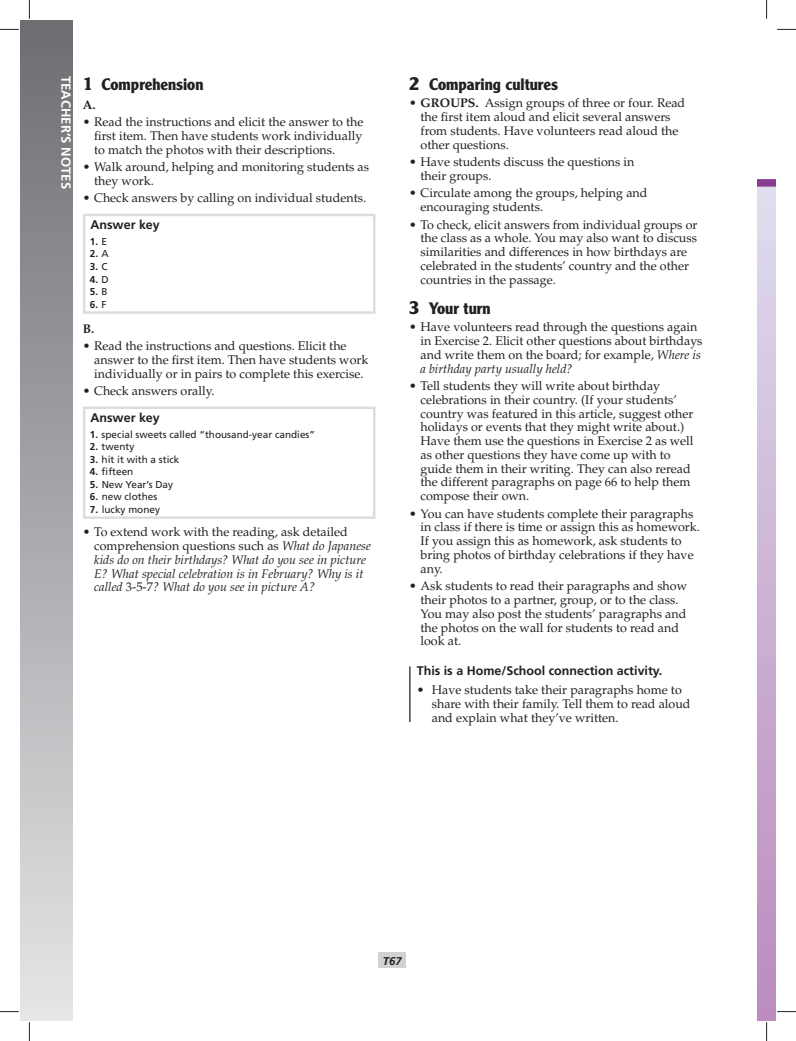
<style>
.page{position:relative;width:796px;height:1041px;background:#fff}
.page>*{position:absolute;margin:0;border:0;box-sizing:border-box;transform-origin:0 0}
.t1{font:700 16.25px "Clearface Gothic LH";color:#231f20}
.t2{font:700 13.12px "Frutiger";color:#fff}
.t3{font:12.5px/13.8px "Palatino";color:#231f20}
.t4{font:italic 12.5px/13.8px "Palatino";color:#231f20}
.t5{font:700 12.5px "Frutiger";color:#231f20}
.t6{font:700 12.5px "Palatino";color:#231f20}
.t7{font:italic 700 11.25px "Frutiger";color:#231f20}
.t8{font:10px "Frutiger";color:#231f20}
.t9{font:700 10px "Frutiger";color:#231f20}
.s1{font-size:18.75px}
.s2{font-family:"Frutiger";font-weight:700}
.s3{font-weight:400}
.s4{font-weight:700}
.s5{font-style:normal}
.s6{font-style:italic}
</style>
<div class="page">
<div style="left:378px;top:952px;width:28px;height:15px;background:#d1d2d4"></div>
<div style="left:21px;top:21px;width:51px;height:999px;background:linear-gradient(to bottom,#6b6d71,#e4e5e7)"></div>
<div style="left:83px;top:214px;width:292px;height:100px;border:2px solid #dcdddf"></div>
<div style="left:83px;top:406px;width:292px;height:113px;border:2px solid #dcdddf"></div>
<hr style="left:409px;top:666px;width:1px;height:56px;background:#231f20">
<svg style="left:0;top:29px;width:22px;height:3px"></svg>
<svg style="left:777px;top:29px;width:19px;height:1px"></svg>
<svg style="left:0;top:1009px;width:22px;height:3px"></svg>
<svg style="left:26px;top:0;width:4px;height:22px"></svg>
<svg style="left:28px;top:1022px;width:2px;height:18px"></svg>
<svg style="left:766px;top:0;width:2px;height:19px"></svg>
<svg style="left:758px;top:179px;width:38px;height:861px"></svg>
<p class="t2" style="left:74px;top:76px;width:115px;rotate:90deg">TEACHER’S NOTES</p>
<p class="t1" style="left:83px;top:75px;width:122px"><span class="s1">1</span> Comprehension</p>
<p class="t6" style="left:83px;top:97px;width:14px">A.</p>
<p class="t3" style="left:94px;top:115px;width:271px;text-align:justify;text-indent:-11px">• Read the instructions and elicit the answer to the first item. Then have students work individually to match the photos with their descriptions.</p>
<p class="t3" style="left:94px;top:160px;width:276px;text-indent:-11px">• Walk around, helping and monitoring students as they work.</p>
<p class="t3" style="left:90px;top:185px;width:277px;line-height:26.2px;text-indent:-8px">• Check answers by calling on individual students.<br><span class="s2">Answer key</span></p>
<p class="t9" style="left:90px;top:235px;width:19px">1. <span class="s3">E</span></p>
<p class="t9" style="left:90px;top:248px;width:21px">2. <span class="s3">A</span></p>
<p class="t9" style="left:90px;top:260px;width:19px">3. <span class="s3">C</span></p>
<p class="t9" style="left:90px;top:273px;width:21px">4. <span class="s3">D</span></p>
<p class="t9" style="left:90px;top:285px;width:19px">5. <span class="s3">B</span></p>
<p class="t9" style="left:90px;top:298px;width:18px">6. <span class="s3">F</span></p>
<p class="t6" style="left:83px;top:321px;width:13px">B.</p>
<p class="t3" style="left:94px;top:339px;width:276px;text-indent:-11px">• Read the instructions and questions. Elicit the answer to the first item. Then have students work individually or in pairs to complete this exercise.</p>
<p class="t3" style="left:90px;top:378px;width:126px;line-height:26.4px;text-indent:-8px">• Check answers orally.<br><span class="s2">Answer key</span></p>
<p class="t8" style="left:90px;top:428px;width:227px"><span class="s4">1.</span> special sweets called “thousand-year candies”</p>
<p class="t8" style="left:90px;top:441px;width:46px"><span class="s4">2.</span> twenty</p>
<p class="t8" style="left:90px;top:453px;width:91px"><span class="s4">3.</span> hit it with a stick</p>
<p class="t8" style="left:90px;top:466px;width:45px"><span class="s4">4.</span> fifteen</p>
<p class="t8" style="left:90px;top:478px;width:85px"><span class="s4">5.</span> New Year’s Day</p>
<p class="t8" style="left:90px;top:491px;width:69px"><span class="s4">6.</span> new clothes</p>
<p class="t8" style="left:90px;top:503px;width:72px"><span class="s4">7.</span> lucky money</p>
<p class="t4" style="left:94px;top:525px;width:278px;text-indent:-11px"><span class="s5">• To extend work with the reading, ask detailed comprehension questions such as</span> What do Japanese kids do on their birthdays? What do you see in picture E? What special celebration is in February? Why is it called <span class="s5">3-5-7</span>? What do you see in picture A?</p>
<p class="t1" style="left:409px;top:75px;width:150px"><span class="s1">2</span> Comparing cultures</p>
<p class="t3" style="left:420px;top:96px;width:266px;text-indent:-11px">• <span class="s4">GROUPS.</span> Assign groups of three or four. Read the first item aloud and elicit several answers from students. Have volunteers read aloud the other questions.</p>
<p class="t3" style="left:420px;top:155px;width:215px;text-indent:-11px">• Have students discuss the questions in their groups.</p>
<p class="t3" style="left:420px;top:186px;width:228px;text-indent:-11px">• Circulate among the groups, helping and encouraging students.</p>
<p class="t3" style="left:420px;top:218px;width:278px;text-indent:-11px">• To check, elicit answers from individual groups or the class as a whole. You may also want to discuss similarities and differences in how birthdays are celebrated in the students’ country and the other countries in the passage.</p>
<p class="t1" style="left:409px;top:298px;width:83px"><span class="s1">3</span> Your turn</p>
<p class="t3" style="left:420px;top:320px;width:284px;text-indent:-11px">• Have volunteers read through the questions again in Exercise 2. Elicit other questions about birthdays and write them on the board; for example, <span class="s6">Where is a birthday party usually held?</span></p>
<p class="t3" style="left:420px;top:379px;width:274px;text-indent:-11px">• Tell students they will write about birthday celebrations in their country. (If your students’ country was featured in this article, suggest other holidays or events that they might write about.)<br>Have them use the questions in Exercise 2 as well as other questions they have come up with to guide them in their writing. They can also reread the different paragraphs on page 66 to help them compose their own.</p>
<p class="t3" style="left:420px;top:506px;width:281px;text-indent:-11px">• You can have students complete their paragraphs in class if there is time or assign this as homework.<br>If you assign this as homework, ask students to bring photos of birthday celebrations if they have any.</p>
<p class="t3" style="left:420px;top:579px;width:268px;text-indent:-11px">• Ask students to read their paragraphs and show their photos to a partner, group, or to the class.<br>You may also post the students’ paragraphs and the photos on the wall for students to read and look at.</p>
<p class="t5" style="left:417px;top:663px;width:247px">This is a Home/School connection activity.</p>
<p class="t3" style="left:432px;top:683px;width:260px;text-indent:-15px">• Have students take their paragraphs home to share with their family. Tell them to read aloud and explain what they’ve written.</p>
<p class="t7" style="left:383px;top:954px;width:20px">T67</p>
</div>
